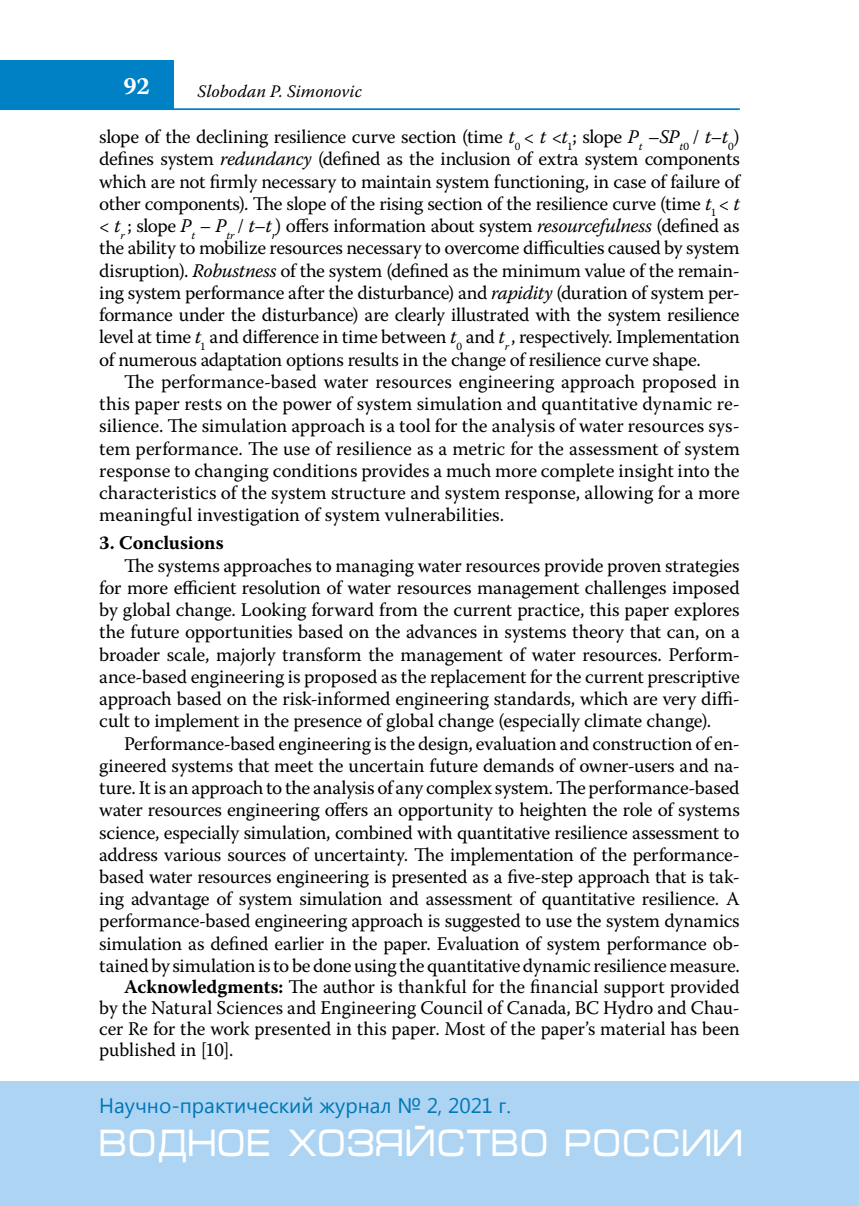
<style>
.page{position:relative;width:859px;height:1206px;background:#fff}
.page>*{position:absolute;margin:0;border:0;box-sizing:border-box;transform-origin:0 0}
.t1{font:38.5px "Micra C";color:#fff;scale:.83 1}
.t2{font:700 24.5px "Warnock Pro";color:#fff}
.t3{font:21px "Segoe UI";color:#0077b6}
.t4{font:19.25px/22.2px "Warnock Pro";letter-spacing:-.01em;color:#000;text-align:justify}
.t5{font:700 19.25px "Warnock Pro";letter-spacing:-.005em;color:#000}
.t6{font:italic 17.5px "Warnock Pro";color:#000}
.s1{font-style:italic}
.s2{font-weight:700}
</style>
<div class="page">
<hr style="left:0;top:108px;width:739px;height:2px;background:#0080c5">
<div style="left:0;top:60px;width:174px;height:50px;background:#0080c5"></div>
<div style="left:0;top:1081px;width:858px;height:124px;background:#add4f3"></div>
<p class="t2" style="left:123px;top:71px;width:28px">92</p>
<p class="t6" style="left:197px;top:81px;width:166px">Slobodan P. Simonovic</p>
<p class="t4" style="left:99px;top:125px;width:641px">slope of the declining resilience curve section (time <span class="s1">t</span><sub>0</sub> &lt; <span class="s1">t</span> &lt;<span class="s1">t</span><sub>1</sub>; slope <span class="s1">P</span><sub>t</sub> –<span class="s1">SP</span><sub>t</sub><sub>0</sub> / <span class="s1">t–t</span><sub>0</sub>) defines system <span class="s1">redundancy</span> (defined as the inclusion of extra system components which are not firmly necessary to maintain system functioning, in case of failure of other components). The slope of the rising section of the resilience curve (time <span class="s1">t</span><sub>1</sub> &lt; <span class="s1">t </span>&lt; <span class="s1">t</span><sub>r</sub> ; slope <span class="s1">P</span><sub>t</sub> <span class="s1">– P</span><sub>tr</sub> / <span class="s1">t–t</span><sub>r</sub>) offers information about system <span class="s1">resourcefulness</span> (defined as the ability to mobilize resources necessary to overcome difficulties caused by system disruption). <span class="s1">Robustness</span> of the system (defined as the minimum value of the remain&shy;ing system performance after the disturbance) and <span class="s1">rapidity</span> (duration of system per&shy;formance under the disturbance) are clearly illustrated with the system resilience level at time <span class="s1">t</span><sub>1</sub> and difference in time between <span class="s1">t</span><sub>0</sub> and <span class="s1">t</span><sub>r</sub> , respectively. Implementation of numerous adaptation options results in the change of resilience curve shape.</p>
<p class="t4" style="left:99px;top:370px;width:641px;text-indent:25px">The performance-based water resources engineering approach proposed in this paper rests on the power of system simulation and quantitative dynamic re&shy;silience. The simulation approach is a tool for the analysis of water resources sys&shy;tem performance. The use of resilience as a metric for the assessment of system response to changing conditions provides a much more complete insight into the characteristics of the system structure and system response, allowing for a more meaningful investigation of system vulnerabilities.</p>
<p class="t5" style="left:99px;top:531px;width:126px">3. Conclusions</p>
<p class="t4" style="left:99px;top:554px;width:641px;text-indent:25px">The systems approaches to managing water resources provide proven strategies for more efficient resolution of water resources management challenges imposed by global change. Looking forward from the current practice, this paper explores the future opportunities based on the advances in systems theory that can, on a broader scale, majorly transform the management of water resources. Perform&shy;ance-based engineering is proposed as the replacement for the current prescriptive approach based on the risk-informed engineering standards, which are very diffi&shy;cult to implement in the presence of global change (especially climate change).</p>
<p class="t4" style="left:124px;top:731px;width:617px">Performance-based engineering is the design, evaluation and construction of en-</p>
<p class="t4" style="left:99px;top:754px;width:641px">gineered systems that meet the uncertain future demands of owner-users and na-</p>
<p class="t4" style="left:99px;top:776px;width:641px">ture. It is an approach to the analysis of any complex system. The performance-based</p>
<p class="t4" style="left:99px;top:798px;width:641px">water resources engineering offers an opportunity to heighten the role of systems</p>
<p class="t4" style="left:99px;top:820px;width:641px">science, especially simulation, combined with quantitative resilience assessment to</p>
<p class="t4" style="left:99px;top:843px;width:641px">address various sources of uncertainty. The implementation of the performance-</p>
<p class="t4" style="left:99px;top:865px;width:641px">based water resources engineering is presented as a five-step approach that is tak-</p>
<p class="t4" style="left:99px;top:887px;width:641px">ing advantage of system simulation and assessment of quantitative resilience. A</p>
<p class="t4" style="left:99px;top:909px;width:641px">performance-based engineering approach is suggested to use the system dynamics</p>
<p class="t4" style="left:99px;top:932px;width:641px">simulation as defined earlier in the paper. Evaluation of system performance ob-</p>
<p class="t4" style="left:99px;top:954px;width:641px">tained by simulation is to be done using the quantitative dynamic resilience measure.</p>
<p class="t4" style="left:124px;top:975px;width:617px"><span class="s2">Acknowledgments:</span> The author is thankful for the financial support provided</p>
<p class="t4" style="left:99px;top:996px;width:641px">by the Natural Sciences and Engineering Council of Canada, BC Hydro and Chau-</p>
<p class="t4" style="left:99px;top:1017px;width:641px">cer Re for the work presented in this paper. Most of the paper’s material has been</p>
<p class="t4" style="left:99px;top:1038px;width:135px">published in [10].</p>
<p class="t3" style="left:99px;top:1090px;width:413px">Научно-практический журнал № 2, 2021 г.</p>
<h1 class="t1" style="left:99px;top:1126px;width:777px">ВОДНОЕ ХОЗЯЙСТВО РОССИИ</h1>
</div>
